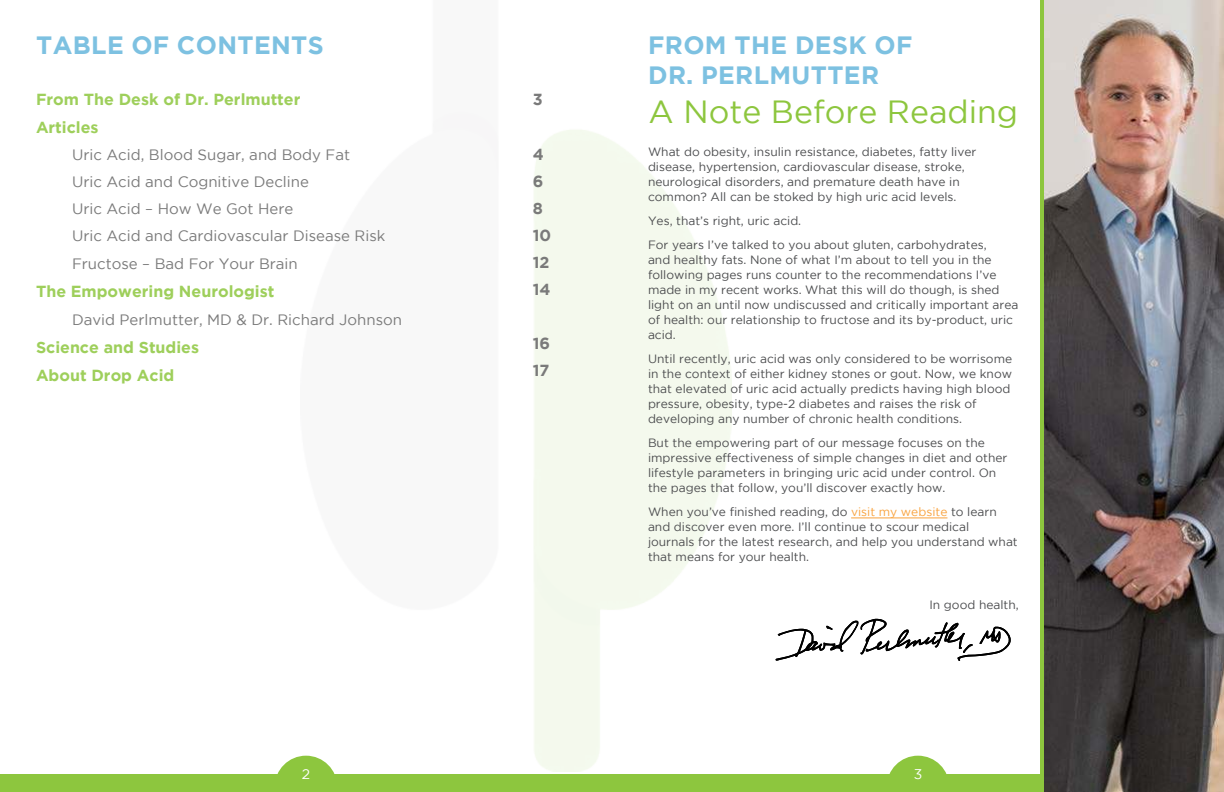
<style>
.page{position:relative;width:1224px;height:792px;background:#fff}
.page>*{position:absolute;margin:0;border:0;box-sizing:border-box;transform-origin:0 0}
.t1{font:32px "Gotham";color:#8dc63e}
.t2{font:700 25px/30px "Gotham";letter-spacing:.015em;color:#7dc1e1}
.t3{font:700 16px/28px "Gotham";color:#9ecf5b}
.t4{font:700 16px/27px "Gotham";color:#7a7a7a}
.t5{font:15px/27.3px "Gotham";color:#7a7a7a}
.t6{font:14px "Gotham";color:#fff}
.t7{font:12px/15px "Gotham";color:#4c4d4f}
.s1{color:#f9a33e}
</style>
<div class="page">
<div style="left:0;top:774px;width:612px;height:18px;background:#8dc63e"></div>
<div style="left:612px;top:774px;width:612px;height:18px;background:#8dc63e"></div>
<svg style="left:277px;top:756px;width:58px;height:18px"></svg>
<svg style="left:889px;top:756px;width:58px;height:18px"></svg>
<hr style="left:851px;top:518px;width:96px;height:1px;background:#f9a33e">
<img style="left:1044px;top:0;width:180px;height:792px">
<hr style="left:1040px;top:0;width:4px;height:792px;background:#8dc63e">
<svg style="left:776px;top:619px;width:235px;height:42px"></svg>
<h2 class="t2" style="left:36px;top:32px;width:289px">TABLE OF CONTENTS</h2>
<h3 class="t3" style="left:36px;top:87px;width:266px">From The Desk of Dr. Perlmutter<br>Articles</h3>
<p class="t5" style="left:72px;top:142px;width:315px">Uric Acid, Blood Sugar, and Body Fat<br>Uric Acid and Cognitive Decline<br>Uric Acid – How We Got Here<br>Uric Acid and Cardiovascular Disease Risk<br>Fructose – Bad For Your Brain</p>
<h3 class="t3" style="left:36px;top:279px;width:240px">The Empowering Neurologist</h3>
<p class="t5" style="left:72px;top:307px;width:332px">David Perlmutter, MD &amp; Dr. Richard Johnson</p>
<h3 class="t3" style="left:36px;top:335px;width:165px">Science and Studies<br>About Drop Acid</h3>
<h3 class="t4" style="left:533px;top:87px;width:11px">3</h3>
<h3 class="t4" style="left:533px;top:142px;width:20px">4<br>6<br>8<br>10<br>12<br>14</h3>
<h3 class="t4" style="left:533px;top:331px;width:19px">16<br>17</h3>
<h2 class="t2" style="left:648px;top:32px;width:266px">FROM THE DESK OF<br>DR. PERLMUTTER</h2>
<h1 class="t1" style="left:649px;top:98px;width:371px">A Note Before Reading</h1>
<p class="t7" style="left:648px;top:145px;width:330px">What do obesity, insulin resistance, diabetes, fatty liver disease, hypertension, cardiovascular disease, stroke, neurological disorders, and premature death have in common? All can be stoked by high uric acid levels.</p>
<p class="t7" style="left:648px;top:210px;width:340px;line-height:24px">Yes, that’s right, uric acid.<br>For years I’ve talked to you about gluten, carbohydrates,</p>
<p class="t7" style="left:648px;top:253px;width:372px">and healthy fats. None of what I’m about to tell you in the following pages runs counter to the recommendations I’ve made in my recent works. What this will do though, is shed light on an until now undiscussed and critically important area of health: our relationship to fructose and its by-product, uric acid.</p>
<p class="t7" style="left:648px;top:352px;width:366px">Until recently, uric acid was only considered to be worrisome in the context of either kidney stones or gout. Now, we know that elevated of uric acid actually predicts having high blood pressure, obesity, type-2 diabetes and raises the risk of developing any number of chronic health conditions.</p>
<p class="t7" style="left:648px;top:436px;width:361px">But the empowering part of our message focuses on the impressive effectiveness of simple changes in diet and other lifestyle parameters in bringing uric acid under control. On the pages that follow, you’ll discover exactly how.</p>
<p class="t7" style="left:648px;top:505px;width:371px">When you’ve finished reading, do <span class="s1">visit my website</span> to learn and discover even more. I’ll continue to scour medical journals for the latest research, and help you understand what that means for your health.</p>
<p class="t7" style="left:929px;top:598px;width:91px">In good health,</p>
<p class="t6" style="left:302px;top:768px;width:10px">2</p>
<p class="t6" style="left:914px;top:768px;width:10px">3</p>
</div>
